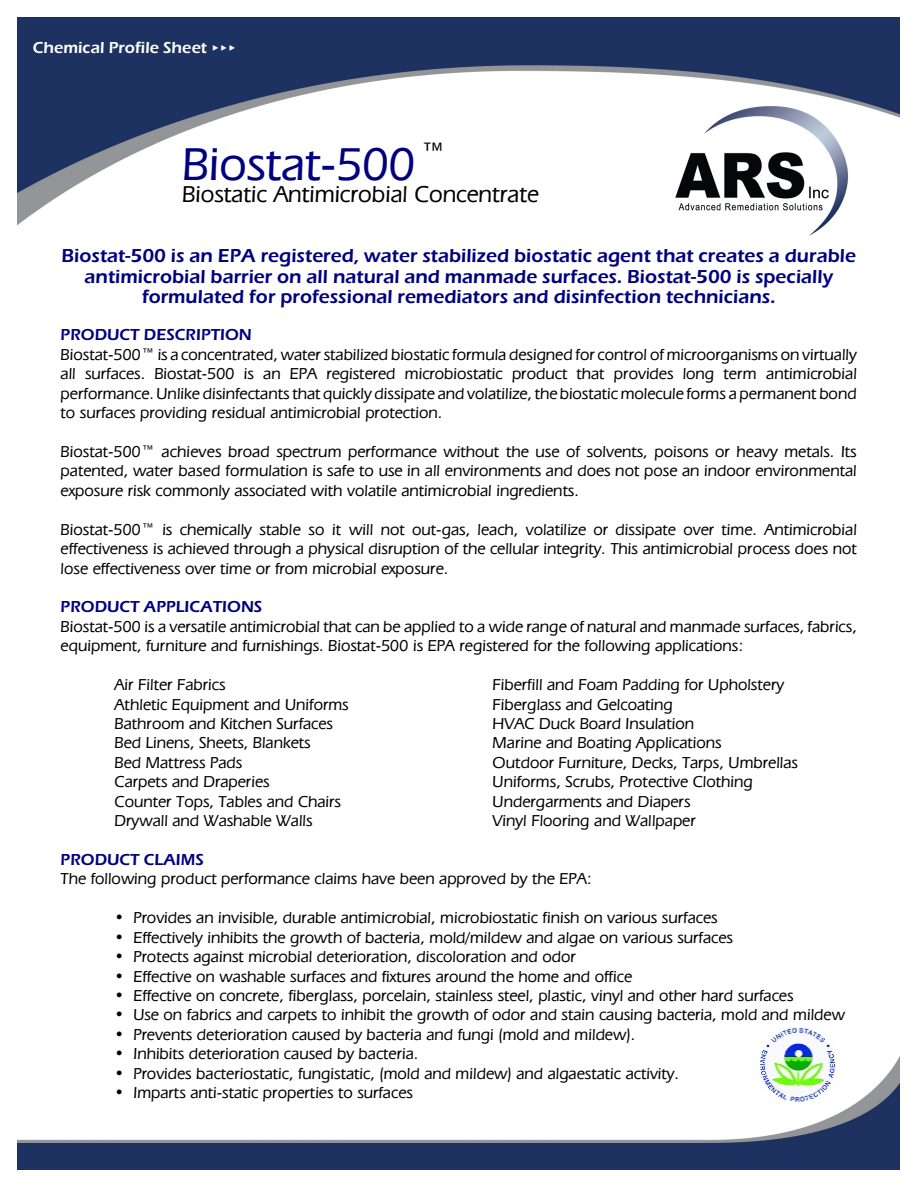
<style>
.page{position:relative;width:918px;height:1188px;background:#fff}
.page>*{position:absolute;margin:0;border:0;box-sizing:border-box;transform-origin:0 0}
.t1{font:500 48px "Eras IT Cby BT";color:#000080}
.t2{font:500 31.5px "Eras IT Cby BT";color:#000}
.t3{font:500 24px "Eras IT Cby BT";color:#000}
.t4{font:600 19.5px/20.4px "Eras ITC";color:#000080;text-align:center}
.t5{font:500 16.5px/19.5px "Eras IT Cby BT";color:#000;text-align:justify}
.t6{font:600 16.5px "Eras ITC";color:#000080}
.t7{font:600 16.5px "Eras ITC";color:#fff}
</style>
<div class="page">
<img style="left:18px;top:1056px;width:882px;height:114px">
<img style="left:18px;top:18px;width:882px;height:218px">
<img style="left:760px;top:1026px;width:76px;height:76px">
<svg style="left:213px;top:45px;width:22px;height:6px"></svg>
<p class="t7" style="left:33px;top:42px;width:176px">Chemical Profile Sheet</p>
<h2 class="t2" style="left:420px;top:141px;width:28px">™</h2>
<h1 class="t1" style="left:182px;top:144px;width:235px">Biostat-500</h1>
<h3 class="t3" style="left:182px;top:184px;width:358px">Biostatic Antimicrobial Concentrate</h3>
<p class="t4" style="left:62px;top:248px;width:796px">Biostat-500 is an EPA registered, water stabilized biostatic agent that creates a durable antimicrobial barrier on all natural and manmade surfaces. Biostat-500 is specially formulated for professional remediators and disinfection technicians.</p>
<p class="t6" style="left:61px;top:329px;width:193px">PRODUCT DESCRIPTION</p>
<p class="t5" style="left:61px;top:346px;width:798px">Biostat-500™ is a concentrated, water stabilized biostatic formula designed for control of microorganisms on virtually all surfaces. Biostat-500 is an EPA registered microbiostatic product that provides long term antimicrobial performance. Unlike disinfectants that quickly dissipate and volatilize, the biostatic molecule forms a permanent bond to surfaces providing residual antimicrobial protection.</p>
<p class="t5" style="left:61px;top:443px;width:798px">Biostat-500™ achieves broad spectrum performance without the use of solvents, poisons or heavy metals. Its patented, water based formulation is safe to use in all environments and does not pose an indoor environmental exposure risk commonly associated with volatile antimicrobial ingredients.</p>
<p class="t5" style="left:61px;top:521px;width:798px">Biostat-500™ is chemically stable so it will not out-gas, leach, volatilize or dissipate over time. Antimicrobial effectiveness is achieved through a physical disruption of the cellular integrity. This antimicrobial process does not lose effectiveness over time or from microbial exposure.</p>
<p class="t6" style="left:61px;top:601px;width:203px">PRODUCT APPLICATIONS</p>
<p class="t5" style="left:61px;top:618px;width:798px">Biostat-500 is a versatile antimicrobial that can be applied to a wide range of natural and manmade surfaces, fabrics, equipment, furniture and furnishings. Biostat-500 is EPA registered for the following applications:</p>
<p class="t5" style="left:115px;top:676px;width:112px">Air Filter Fabrics</p>
<p class="t5" style="left:493px;top:676px;width:293px">Fiberfill and Foam Padding for Upholstery</p>
<p class="t5" style="left:115px;top:696px;width:236px">Athletic Equipment and Uniforms</p>
<p class="t5" style="left:493px;top:696px;width:182px">Fiberglass and Gelcoating</p>
<p class="t5" style="left:115px;top:715px;width:220px">Bathroom and Kitchen Surfaces</p>
<p class="t5" style="left:493px;top:715px;width:203px">HVAC Duck Board Insulation</p>
<p class="t5" style="left:115px;top:734px;width:198px">Bed Linens, Sheets, Blankets</p>
<p class="t5" style="left:493px;top:734px;width:231px">Marine and Boating Applications</p>
<p class="t5" style="left:115px;top:754px;width:129px">Bed Mattress Pads</p>
<p class="t5" style="left:493px;top:754px;width:307px">Outdoor Furniture, Decks, Tarps, Umbrellas</p>
<p class="t5" style="left:115px;top:773px;width:157px">Carpets and Draperies</p>
<p class="t5" style="left:493px;top:773px;width:262px">Uniforms, Scrubs, Protective Clothing</p>
<p class="t5" style="left:115px;top:793px;width:228px">Counter Tops, Tables and Chairs</p>
<p class="t5" style="left:493px;top:793px;width:199px">Undergarments and Diapers</p>
<p class="t5" style="left:115px;top:812px;width:200px">Drywall and Washable Walls</p>
<p class="t5" style="left:493px;top:812px;width:205px">Vinyl Flooring and Wallpaper</p>
<p class="t6" style="left:61px;top:853px;width:145px">PRODUCT CLAIMS</p>
<p class="t5" style="left:61px;top:870px;width:533px">The following product performance claims have been approved by the EPA:</p>
<p class="t5" style="left:115px;top:909px;width:605px">• Provides an invisible, durable antimicrobial, microbiostatic finish on various surfaces</p>
<p class="t5" style="left:115px;top:929px;width:620px">• Effectively inhibits the growth of bacteria, mold/mildew and algae on various surfaces</p>
<p class="t5" style="left:115px;top:948px;width:463px">• Protects against microbial deterioration, discoloration and odor</p>
<p class="t5" style="left:115px;top:968px;width:519px">• Effective on washable surfaces and fixtures around the home and office</p>
<p class="t5" style="left:115px;top:987px;width:680px">• Effective on concrete, fiberglass, porcelain, stainless steel, plastic, vinyl and other hard surfaces</p>
<p class="t5" style="left:115px;top:1006px;width:732px">• Use on fabrics and carpets to inhibit the growth of odor and stain causing bacteria, mold and mildew</p>
<p class="t5" style="left:115px;top:1026px;width:522px">• Prevents deterioration caused by bacteria and fungi (mold and mildew).</p>
<p class="t5" style="left:115px;top:1045px;width:305px">• Inhibits deterioration caused by bacteria.</p>
<p class="t5" style="left:115px;top:1065px;width:566px">• Provides bacteriostatic, fungistatic, (mold and mildew) and algaestatic activity.</p>
<p class="t5" style="left:115px;top:1084px;width:300px">• Imparts anti-static properties to surfaces</p>
</div>
